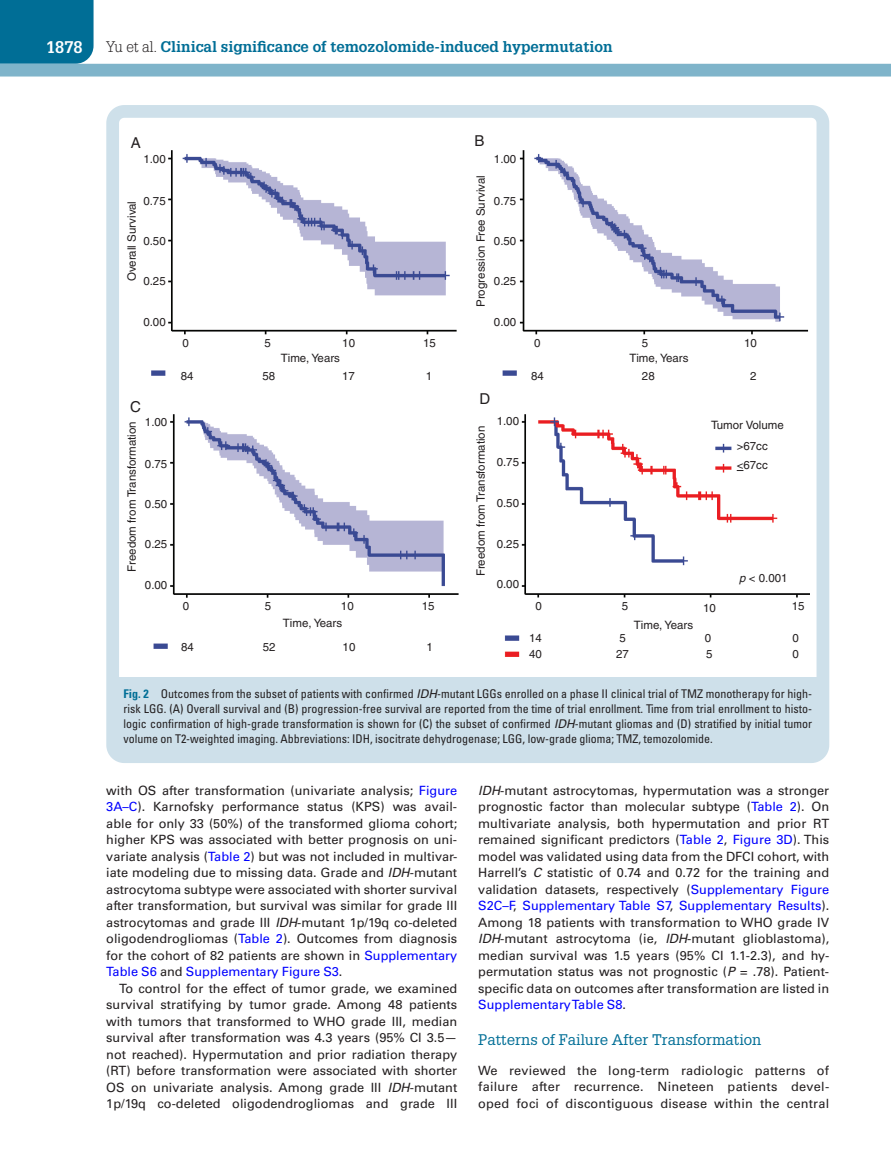
<style>
.page{position:relative;width:891px;height:1175px;background:#fff}
.page>*{position:absolute;margin:0;border:0;box-sizing:border-box;transform-origin:0 0}
.t1{font:700 16.5px "Glypha LT Std";color:#fff}
.t2{font:700 15px "Glypha LT Std";color:#006e96}
.t3{font:15px "Glypha LT Std";color:#006e96}
.t4{font:15px "Helvetica";color:#231f20}
.t5{font:12.75px/16.5px "Univers LT Std";color:#231f20;text-align:justify}
.t6{font:condensed 12px/15px "Univers LT Std";color:#231f20;text-align:justify}
.t7{font:11.55px/21.6px "Helvetica";color:#231f20}
.s1{font-weight:300;color:#231f20}
.s2{font-style:italic}
.s3{font-weight:700;color:#006e96}
.s4{font-style:italic;font-stretch:normal}
.s5{color:#00f}
</style>
<div class="page">
<div style="left:0;top:0;width:94px;height:64px;background:#006e96"></div>
<div style="left:0;top:64px;width:891px;height:12px;background:#7fb4ca"></div>
<div style="left:115px;top:676px;width:706px;height:74px;background:#cee0ea"></div>
<img style="left:152px;top:151px;width:658px;height:505px">
<div style="left:106px;top:105px;width:723px;height:658px;border:13px solid #cee0ea;border-radius:12px"></div>
<p class="t1" style="left:46px;top:37px;width:38px">1878</p>
<p class="t2" style="left:106px;top:37px;width:508px"><span class="s1">Yu et al.</span> Clinical significance of temozolomide-induced hypermutation</p>
<p class="t4" style="left:131px;top:134px;width:12px">A</p>
<p class="t4" style="left:474px;top:132px;width:12px">B</p>
<p class="t7" style="left:143px;top:148px;width:24px">1.00</p>
<p class="t7" style="left:143px;top:190px;width:24px">0.75</p>
<p class="t7" style="left:143px;top:230px;width:24px">0.50</p>
<p class="t7" style="left:143px;top:270px;width:24px">0.25</p>
<p class="t7" style="left:143px;top:311px;width:24px">0.00</p>
<p class="t7" style="left:121px;top:281px;width:82px;rotate:-90deg">Overall Survival</p>
<p class="t4" style="left:130px;top:398px;width:12px">C</p>
<p class="t7" style="left:183px;top:332px;width:8px">0</p>
<p class="t7" style="left:265px;top:332px;width:8px">5</p>
<p class="t7" style="left:342px;top:332px;width:14px">10</p>
<p class="t7" style="left:423px;top:332px;width:14px">15</p>
<p class="t7" style="left:181px;top:365px;width:14px">84</p>
<p class="t7" style="left:262px;top:365px;width:14px">58</p>
<p class="t7" style="left:342px;top:365px;width:14px">17</p>
<p class="t7" style="left:426px;top:365px;width:8px">1</p>
<p class="t7" style="left:281px;top:347px;width:61px">Time, Years</p>
<p class="t7" style="left:494px;top:148px;width:24px">1.00</p>
<p class="t7" style="left:494px;top:190px;width:24px">0.75</p>
<p class="t7" style="left:494px;top:230px;width:24px">0.50</p>
<p class="t7" style="left:494px;top:270px;width:24px">0.25</p>
<p class="t7" style="left:494px;top:311px;width:24px">0.00</p>
<p class="t7" style="left:470px;top:307px;width:133px;rotate:-90deg">Progression Free Survival</p>
<p class="t4" style="left:479px;top:390px;width:12px">D</p>
<p class="t7" style="left:534px;top:332px;width:8px">0</p>
<p class="t7" style="left:642px;top:332px;width:8px">5</p>
<p class="t7" style="left:744px;top:332px;width:14px">10</p>
<p class="t7" style="left:531px;top:365px;width:14px">84</p>
<p class="t7" style="left:642px;top:365px;width:14px">28</p>
<p class="t7" style="left:750px;top:365px;width:8px">2</p>
<p class="t7" style="left:629px;top:347px;width:61px">Time, Years</p>
<p class="t7" style="left:497px;top:410px;width:24px">1.00</p>
<p class="t7" style="left:497px;top:451px;width:24px">0.75</p>
<p class="t7" style="left:497px;top:492px;width:24px">0.50</p>
<p class="t7" style="left:497px;top:532px;width:24px">0.25</p>
<p class="t7" style="left:497px;top:573px;width:24px">0.00</p>
<p class="t7" style="left:145px;top:411px;width:24px">1.00</p>
<p class="t7" style="left:145px;top:453px;width:24px">0.75</p>
<p class="t7" style="left:145px;top:493px;width:24px">0.50</p>
<p class="t7" style="left:145px;top:533px;width:24px">0.25</p>
<p class="t7" style="left:145px;top:574px;width:24px">0.00</p>
<p class="t7" style="left:737px;top:414px;width:49px;text-indent:-26px">Tumor Volume &gt;67cc</p>
<p class="t7" style="left:737px;top:454px;width:33px">&lt;67cc</p>
<p class="t7" style="left:121px;top:571px;width:152px;rotate:-90deg">Freedom from Transformation</p>
<p class="t7" style="left:470px;top:576px;width:152px;rotate:-90deg">Freedom from Transformation</p>
<p class="t7" style="left:183px;top:595px;width:8px">0</p>
<p class="t7" style="left:265px;top:595px;width:8px">5</p>
<p class="t7" style="left:341px;top:595px;width:14px">10</p>
<p class="t7" style="left:422px;top:595px;width:14px">15</p>
<p class="t7" style="left:535px;top:595px;width:8px">0</p>
<p class="t7" style="left:622px;top:595px;width:8px">5</p>
<p class="t7" style="left:703px;top:596px;width:14px">10</p>
<p class="t7" style="left:792px;top:595px;width:14px">15</p>
<p class="t7" style="left:739px;top:567px;width:50px"><span class="s2">p</span> &lt; 0.001</p>
<p class="t7" style="left:283px;top:612px;width:61px">Time, Years</p>
<p class="t7" style="left:634px;top:614px;width:61px">Time, Years</p>
<p class="t7" style="left:181px;top:636px;width:14px">84</p>
<p class="t7" style="left:263px;top:636px;width:14px">52</p>
<p class="t7" style="left:343px;top:636px;width:14px">10</p>
<p class="t7" style="left:426px;top:636px;width:8px">1</p>
<p class="t7" style="left:529px;top:627px;width:14px">14</p>
<p class="t7" style="left:619px;top:627px;width:8px">5</p>
<p class="t7" style="left:705px;top:627px;width:8px">0</p>
<p class="t7" style="left:792px;top:627px;width:8px">0</p>
<p class="t7" style="left:529px;top:643px;width:14px">40</p>
<p class="t7" style="left:616px;top:643px;width:14px">27</p>
<p class="t7" style="left:706px;top:643px;width:8px">5</p>
<p class="t7" style="left:792px;top:643px;width:8px">0</p>
<p class="t6" style="left:124px;top:686px;width:690px"><span class="s3">Fig. 2</span> Outcomes from the subset of patients with confirmed <span class="s4">IDH</span>-mutant LGGs enrolled on a phase II clinical trial of TMZ monotherapy for high&shy;risk LGG. (A) Overall survival and (B) progression-free survival are reported from the time of trial enrollment. Time from trial enrollment to histo&shy;logic confirmation of high-grade transformation is shown for (C) the subset of confirmed <span class="s4">IDH</span>-mutant gliomas and (D) stratified by initial tumor volume on T2-weighted imaging. Abbreviations: IDH, isocitrate dehydrogenase; LGG, low-grade glioma; TMZ, temozolomide.</p>
<p class="t5" style="left:106px;top:782px;width:353px">with OS after transformation (univariate analysis; <span class="s5">Figure 3A–C</span>). Karnofsky performance status (KPS) was avail&shy;able for only 33 (50%) of the transformed glioma cohort; higher KPS was associated with better prognosis on uni&shy;variate analysis (<span class="s5">Table 2</span>) but was not included in multivar&shy;iate modeling due to missing data. Grade and <span class="s2">IDH</span>-mutant astrocytoma subtype were associated with shorter survival after transformation, but survival was similar for grade III astrocytomas and grade III <span class="s2">IDH</span>-mutant 1p/19q co-deleted oligodendrogliomas (<span class="s5">Table 2</span>). Outcomes from diagnosis for the cohort of 82 patients are shown in <span class="s5">Supplementary Table S6</span> and <span class="s5">Supplementary Figure S3</span>.</p>
<p class="t5" style="left:106px;top:980px;width:353px;text-indent:13px">To control for the effect of tumor grade, we examined survival stratifying by tumor grade. Among 48 patients with tumors that transformed to WHO grade III, median survival after transformation was 4.3 years (95% CI 3.5— not reached). Hypermutation and prior radiation therapy (RT) before transformation were associated with shorter OS on univariate analysis. Among grade III <span class="s2">IDH</span>-mutant 1p/19q co-deleted oligodendrogliomas and grade III</p>
<p class="t5" style="left:478px;top:782px;width:353px"><span class="s2">IDH</span>-mutant astrocytomas, hypermutation was a stronger prognostic factor than molecular subtype (<span class="s5">Table 2</span>). On multivariate analysis, both hypermutation and prior RT remained significant predictors (<span class="s5">Table 2</span>, <span class="s5">Figure 3D</span>). This model was validated using data from the DFCI cohort, with Harrell’s <span class="s2">C</span> statistic of 0.74 and 0.72 for the training and validation datasets, respectively (<span class="s5">Supplementary Figure S2C–F</span>, <span class="s5">Supplementary Table S7</span>, <span class="s5">Supplementary Results</span>).<br>Among 18 patients with transformation to WHO grade IV <span class="s2">IDH</span>-mutant astrocytoma (ie, <span class="s2">IDH</span>-mutant glioblastoma), median survival was 1.5 years (95% CI 1.1-2.3), and hy&shy;permutation status was not prognostic (<span class="s2">P</span> = .78). Patient&shy;specific data on outcomes after transformation are listed in <span class="s5">Supplementary Table S8</span>.</p>
<p class="t3" style="left:478px;top:1031px;width:285px">Patterns of Failure After Transformation</p>
<p class="t5" style="left:478px;top:1062px;width:352px">We reviewed the long-term radiologic patterns of failure after recurrence. Nineteen patients devel&shy;oped foci of discontiguous disease within the central</p>
</div>
